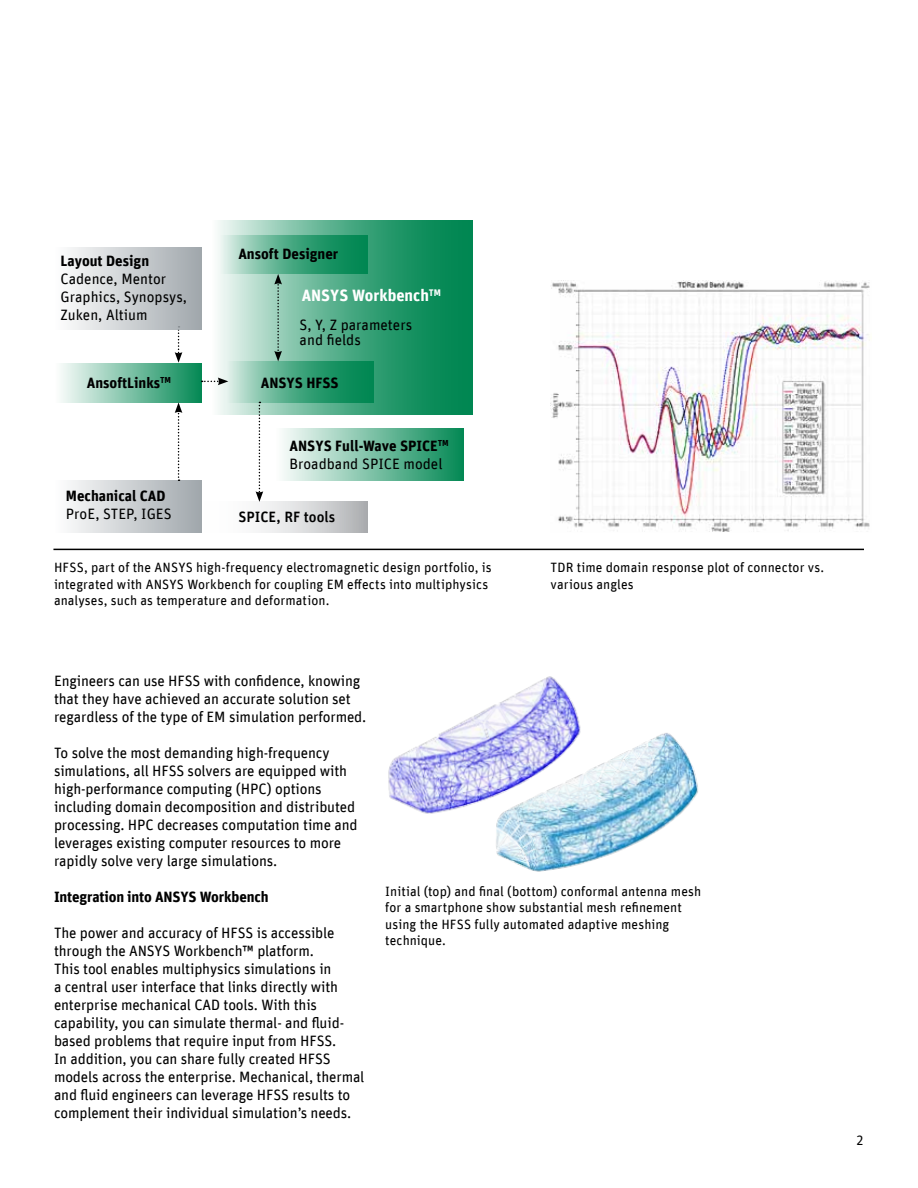
<style>
.page{position:relative;width:918px;height:1188px;background:#fff}
.page>*{position:absolute;margin:0;border:0;box-sizing:border-box;transform-origin:0 0}
.t1{font:700 16.5px "Unit Offc Pro";color:#fff}
.t2{font:15px/18px "Unit Offc Pro";letter-spacing:-.01em;color:#000}
.t3{font:700 15px/18px "Unit Offc Pro";color:#000}
.t4{font:500 15px "Unit Offc Pro";color:#000}
.t5{font:13.5px/16.5px "Unit Offc Pro";letter-spacing:.005em;color:#000}
.s1{font-weight:400}
</style>
<div class="page">
<svg style="left:217px;top:221px;width:256px;height:194px;background:#4ba984"></svg>
<svg style="left:175px;top:330px;width:7px;height:33px"></svg>
<hr style="left:53px;top:549px;width:811px;height:1px;background:#000">
<img style="left:388px;top:676px;width:193px;height:138px">
<img style="left:493px;top:732px;width:205px;height:140px">
<img style="left:551px;top:281px;width:319px;height:251px">
<svg style="left:219px;top:235px;width:148px;height:39px;background:#56af8c"></svg>
<div style="left:54px;top:363px;width:148px;height:39px;background:linear-gradient(to right,#fff,#058955)"></div>
<div style="left:202px;top:502px;width:165px;height:30px;background:linear-gradient(to right,#fff,#b8babc)"></div>
<div style="left:274px;top:429px;width:190px;height:52px;background:linear-gradient(to right,#fff,#048954)"></div>
<svg style="left:226px;top:361px;width:148px;height:41px;background:#50ac88"></svg>
<div style="left:54px;top:480px;width:148px;height:53px;background:linear-gradient(to right,#fff,#a0a7ac)"></div>
<svg style="left:256px;top:402px;width:7px;height:100px"></svg>
<svg style="left:274px;top:274px;width:8px;height:87px"></svg>
<svg style="left:175px;top:402px;width:7px;height:79px"></svg>
<svg style="left:202px;top:378px;width:26px;height:7px"></svg>
<div style="left:54px;top:248px;width:148px;height:82px;background:linear-gradient(to right,#fff,#a0a7ac)"></div>
<p class="t3" style="left:60px;top:251px;width:90px">Layout Design</p>
<p class="t2" style="left:60px;top:269px;width:128px">Cadence, Mentor<br>Graphics, Synopsys,<br>Zuken, Altium</p>
<p class="t3" style="left:87px;top:373px;width:86px">AnsoftLinks<sup>TM</sup></p>
<p class="t3" style="left:66px;top:486px;width:101px">Mechanical CAD</p>
<p class="t2" style="left:66px;top:504px;width:107px">ProE, STEP, IGES</p>
<p class="t3" style="left:238px;top:244px;width:102px">Ansoft Designer</p>
<p class="t1" style="left:302px;top:283px;width:141px">ANSYS Workbench<sup>TM</sup></p>
<p class="t2" style="left:300px;top:316px;width:114px;line-height:15px">S, Y, Z parameters and fields</p>
<p class="t3" style="left:261px;top:373px;width:79px">ANSYS HFSS</p>
<p class="t3" style="left:290px;top:436px;width:161px">ANSYS Full-Wave SPICE<sup>TM<br></sup><span class="s1">Broadband SPICE model</span></p>
<p class="t4" style="left:238px;top:506px;width:98px">SPICE, RF tools</p>
<p class="t5" style="left:54px;top:559px;width:439px">HFSS, part of the ANSYS high-frequency electromagnetic design portfolio, is integrated with ANSYS Workbench for coupling EM effects into multiphysics analyses, such as temperature and deformation.</p>
<p class="t5" style="left:551px;top:559px;width:275px">TDR time domain response plot of connector vs. various angles</p>
<p class="t2" style="left:54px;top:672px;width:314px">Engineers can use HFSS with confidence, knowing that they have achieved an accurate solution set regardless of the type of EM simulation performed.</p>
<p class="t2" style="left:54px;top:744px;width:305px">To solve the most demanding high-frequency simulations, all HFSS solvers are equipped with high-performance computing (HPC) options including domain decomposition and distributed processing. HPC decreases computation time and leverages existing computer resources to more rapidly solve very large simulations.</p>
<p class="t3" style="left:54px;top:887px;width:216px">Integration into ANSYS Workbench</p>
<p class="t2" style="left:54px;top:924px;width:312px">The power and accuracy of HFSS is accessible through the ANSYS Workbench™ platform.<br>This tool enables multiphysics simulations in<br>a central user interface that links directly with enterprise mechanical CAD tools. With this capability, you can simulate thermal- and fluid&shy;based problems that require input from HFSS.<br>In addition, you can share fully created HFSS models across the enterprise. Mechanical, thermal and fluid engineers can leverage HFSS results to complement their individual simulation’s needs.</p>
<p class="t5" style="left:385px;top:882px;width:317px">Initial (top) and final (bottom) conformal antenna mesh for a smartphone show substantial mesh refinement using the HFSS fully automated adaptive meshing technique.</p>
<p class="t5" style="left:856px;top:1131px;width:9px">2</p>
</div>
